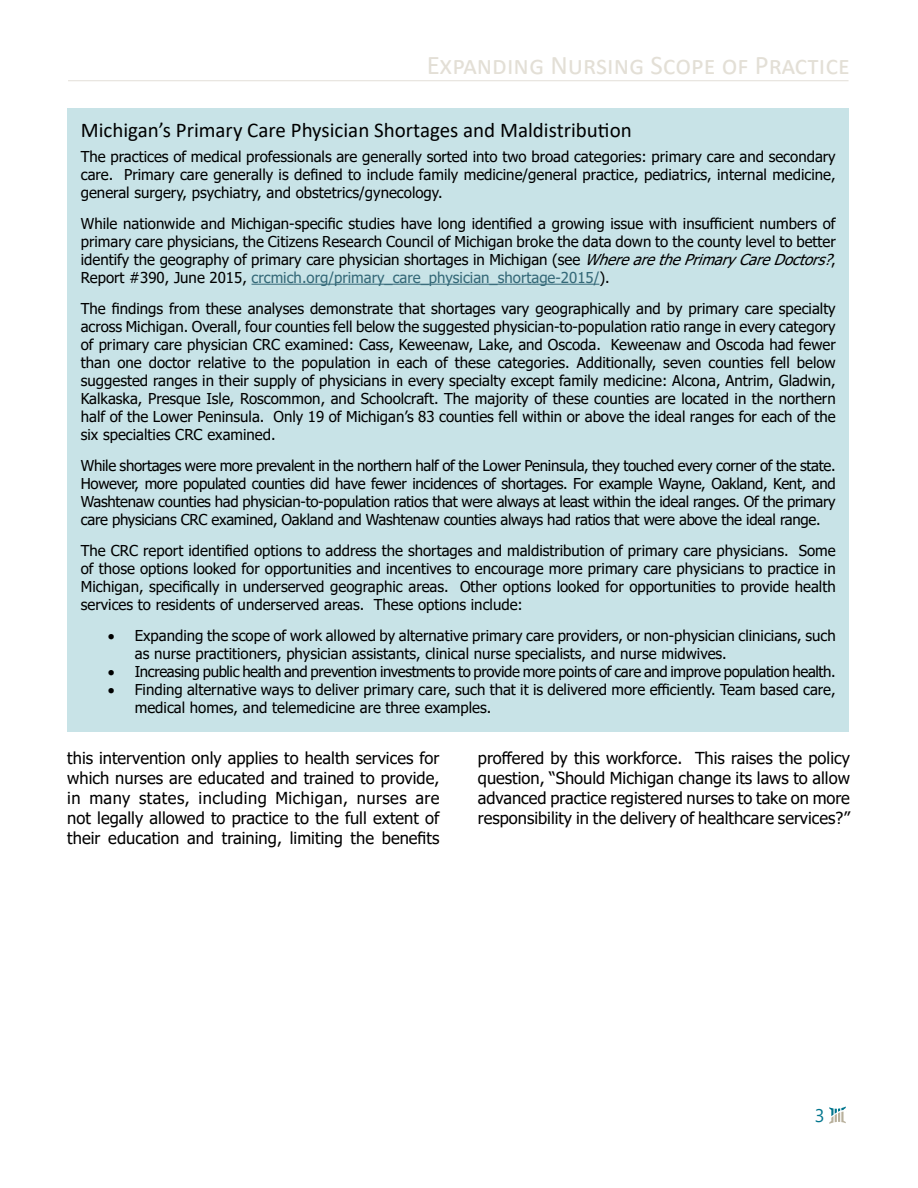
<style>
.page{position:relative;width:918px;height:1188px;background:#fff}
.page>*{position:absolute;margin:0;border:0;box-sizing:border-box;transform-origin:0 0}
.t1{font:27px "Calibri";color:#e3dfd6}
.t2{font:21px "Calibri";color:#000}
.t3{font:18.3px "Segoe UI";color:#00758d}
.t4{font:16.5px/19.8px "Tahoma";color:#000;text-align:justify}
.t5{font:15px/18px "Tahoma";color:#000;text-align:justify}
.t6{font:15px "Tahoma";letter-spacing:-.025em;color:#000}
.s1{font-style:italic}
.s2{color:#356978}
</style>
<div class="page">
<svg style="left:829px;top:1107px;width:17px;height:17px"></svg>
<hr style="left:68px;top:80px;width:781px;height:1px;background:#e3dfd8">
<div style="left:67px;top:108px;width:782px;height:624px;background:#c8e3e7"></div>
<hr style="left:252px;top:284px;width:347px;height:1px;background:#356978">
<h1 class="t1" style="left:427px;top:47px;width:425px">Expanding Nursing Scope of Practice</h1>
<h2 class="t2" style="left:81px;top:116px;width:552px">Michigan’s Primary Care Physician Shortages and Maldistribution</h2>
<p class="t5" style="left:81px;top:148px;width:756px">The practices of medical professionals are generally sorted into two broad categories: primary care and secondary care. Primary care generally is defined to include family medicine/general practice, pediatrics, internal medicine, general surgery, psychiatry, and obstetrics/gynecology.</p>
<p class="t5" style="left:81px;top:215px;width:760px;text-align:left">While nationwide and Michigan-specific studies have long identified a growing issue with insufficient numbers of primary care physicians, the Citizens Research Council of Michigan broke the data down to the county level to better identify the geography of primary care physician shortages in Michigan (see <span class="s1">WherearethePrimaryCareDoctors?</span>, Report #390, June 2015, <span class="s2">crcmich.org/primary_care_physician_shortage-2015/</span>).</p>
<p class="t5" style="left:81px;top:300px;width:756px">The findings from these analyses demonstrate that shortages vary geographically and by primary care specialty across Michigan. Overall, four counties fell below the suggested physician-to-population ratio range in every category of primary care physician CRC examined: Cass, Keweenaw, Lake, and Oscoda. Keweenaw and Oscoda had fewer than one doctor relative to the population in each of these categories. Additionally, seven counties fell below suggested ranges in their supply of physicians in every specialty except family medicine: Alcona, Antrim, Gladwin, Kalkaska, Presque Isle, Roscommon, and Schoolcraft. The majority of these counties are located in the northern half of the Lower Peninsula. Only 19 of Michigan’s 83 counties fell within or above the ideal ranges for each of the six specialties CRC examined.</p>
<p class="t5" style="left:81px;top:457px;width:756px">While shortages were more prevalent in the northern half of the Lower Peninsula, they touched every corner of the state.<br>However, more populated counties did have fewer incidences of shortages. For example Wayne, Oakland, Kent, and Washtenaw counties had physician-to-population ratios that were always at least within the ideal ranges. Of the primary care physicians CRC examined, Oakland and Washtenaw counties always had ratios that were above the ideal range.</p>
<p class="t5" style="left:81px;top:542px;width:756px">The CRC report identified options to address the shortages and maldistribution of primary care physicians. Some of those options looked for opportunities and incentives to encourage more primary care physicians to practice in Michigan, specifically in underserved geographic areas. Other options looked for opportunities to provide health services to residents of underserved areas. These options include:</p>
<p class="t5" style="left:135px;top:627px;width:702px;text-indent:-27px">• Expanding the scope of work allowed by alternative primary care providers, or non-physician clinicians, such as nurse practitioners, physician assistants, clinical nurse specialists, and nurse midwives.</p>
<p class="t6" style="left:108px;top:661px;width:729px">• Increasing public health and prevention investments to provide more points of care and improve population health.</p>
<p class="t5" style="left:135px;top:681px;width:702px;text-indent:-27px">• Finding alternative ways to deliver primary care, such that it is delivered more efficiently. Team based care, medical homes, and telemedicine are three examples.</p>
<p class="t4" style="left:67px;top:750px;width:374px">this intervention only applies to health services for which nurses are educated and trained to provide, in many states, including Michigan, nurses are not legally allowed to practice to the full extent of their education and training, limiting the benefits</p>
<p class="t4" style="left:478px;top:750px;width:374px">proffered by this workforce. This raises the policy question, “Should Michigan change its laws to allow advanced practice registered nurses to take on more responsibility in the delivery of healthcare services?”</p>
<p class="t3" style="left:815px;top:1101px;width:11px">3</p>
</div>
